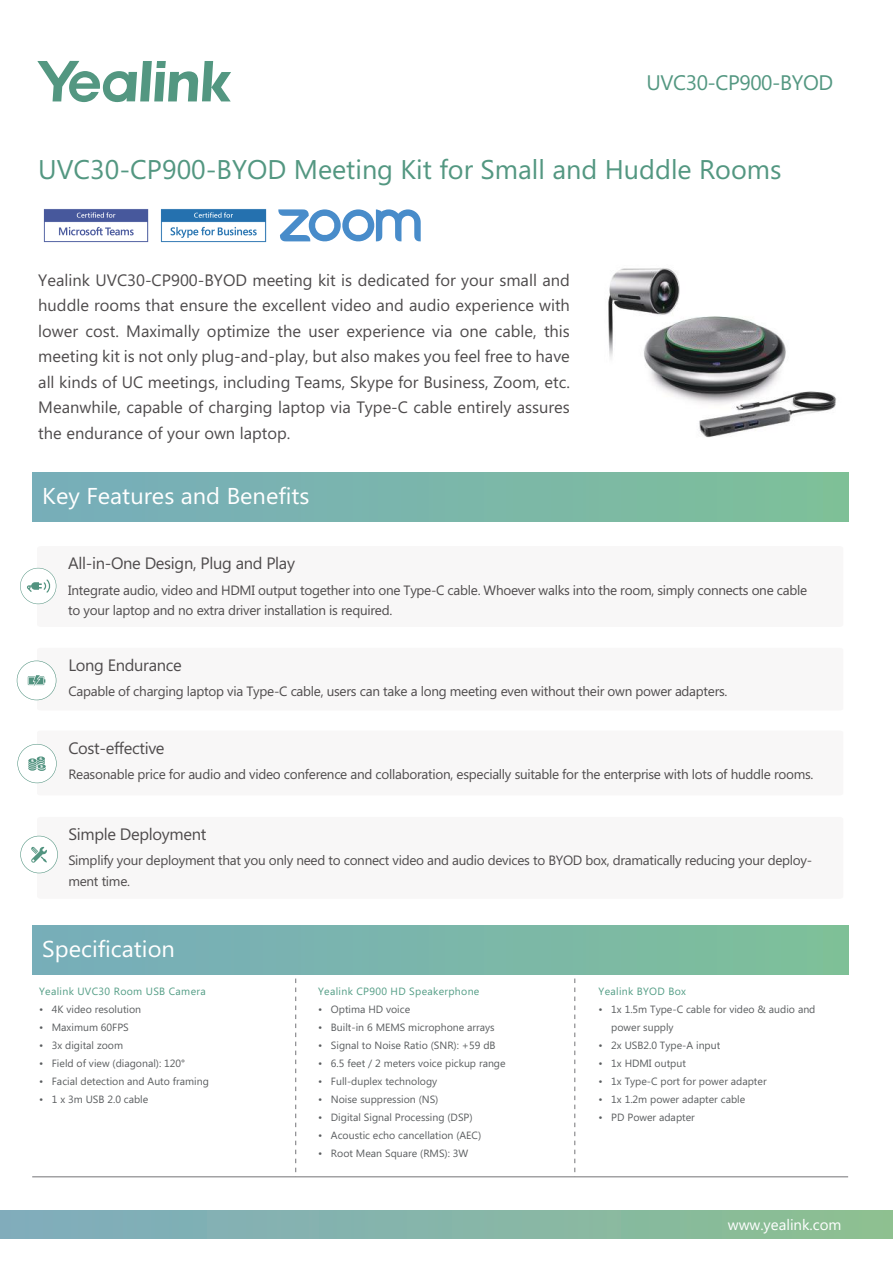
<style>
.page{position:relative;width:893px;height:1264px;background:#fff}
.page>*{position:absolute;margin:0;border:0;box-sizing:border-box;transform-origin:0 0}
.t1{font:27px "Microsoft Phags Pa";color:#539781}
.t2{font:22.95px "Microsoft Phags Pa";color:#fff}
.t3{font:21px "Microsoft Phags Pa";letter-spacing:-.02em;color:#539781}
.t4{font:16.5px/25.5px "Microsoft Phags Pa";letter-spacing:-.02em;color:#4e4b4c;text-align:justify}
.t5{font:15px "Microsoft Phags Pa";color:#fff}
.t6{font:13.5px/20.2px "Microsoft Phags Pa";letter-spacing:-.02em;color:#4e4b4c}
.t7{font:10.5px/18px "Microsoft Phags Pa";color:#5a5d5f}
.t8{font:10.5px "Microsoft Phags Pa";letter-spacing:.03em;color:#539d85}
</style>
<div class="page">
<img style="left:608px;top:268px;width:228px;height:170px">
<svg style="left:37px;top:61px;width:194px;height:41px"></svg>
<div style="left:0;top:1209px;width:892px;height:28px;background:linear-gradient(to right,#7facbf,#8dc091)"></div>
<img style="left:43px;top:209px;width:106px;height:34px">
<img style="left:160px;top:209px;width:107px;height:34px">
<div style="left:32px;top:472px;width:815px;height:49px;background:linear-gradient(to right,#77adbb,#7ec099)"></div>
<svg style="left:20px;top:567px;width:36px;height:37px"></svg>
<svg style="left:17px;top:660px;width:39px;height:40px"></svg>
<svg style="left:17px;top:743px;width:40px;height:40px"></svg>
<svg style="left:20px;top:835px;width:38px;height:38px"></svg>
<div style="left:32px;top:925px;width:815px;height:49px;background:linear-gradient(to right,#77adbb,#7ec099)"></div>
<svg style="left:295px;top:978px;width:1px;height:195px"></svg>
<svg style="left:574px;top:978px;width:1px;height:195px"></svg>
<hr style="left:32px;top:1176px;width:815px;height:1px;background:#747477">
<svg style="left:278px;top:209px;width:142px;height:33px"></svg>
<h3 class="t3" style="left:646px;top:68px;width:188px">UVC30-CP900-BYOD</h3>
<h1 class="t1" style="left:38px;top:151px;width:744px">UVC30-CP900-BYOD Meeting Kit for Small and Huddle Rooms</h1>
<p class="t4" style="left:38px;top:266px;width:533px">Yealink UVC30-CP900-BYOD meeting kit is dedicated for your small and huddle rooms that ensure the excellent video and audio experience with lower cost. Maximally optimize the user experience via one cable, this meeting kit is not only plug-and-play, but also makes you feel free to have all kinds of UC meetings, including Teams, Skype for Business, Zoom, etc.<br>Meanwhile, capable of charging laptop via Type-C cable entirely assures the endurance of your own laptop.</p>
<h2 class="t2" style="left:42px;top:479px;width:269px">Key Features and Benefits</h2>
<h3 class="t4" style="left:68px;top:549px;width:228px">All-in-One Design, Plug and Play</h3>
<p class="t6" style="left:68px;top:579px;width:740px">Integrate audio, video and HDMI output together into one Type-C cable. Whoever walks into the room, simply connects one cable to your laptop and no extra driver installation is required.</p>
<h3 class="t4" style="left:68px;top:651px;width:115px">Long Endurance</h3>
<p class="t6" style="left:68px;top:680px;width:660px">Capable of charging laptop via Type-C cable, users can take a long meeting even without their own power adapters.</p>
<h3 class="t4" style="left:68px;top:734px;width:98px">Cost-effective</h3>
<p class="t6" style="left:68px;top:763px;width:746px">Reasonable price for audio and video conference and collaboration, especially suitable for the enterprise with lots of huddle rooms.</p>
<h3 class="t4" style="left:68px;top:820px;width:139px">Simple Deployment</h3>
<p class="t6" style="left:68px;top:849px;width:745px">Simplify your deployment that you only need to connect video and audio devices to BYOD box, dramatically reducing your deploy&shy;ment time.</p>
<h2 class="t2" style="left:42px;top:932px;width:134px">Specification</h2>
<p class="t8" style="left:39px;top:983px;width:168px">Yealink UVC30 Room USB Camera</p>
<p class="t7" style="left:39px;top:999px;width:104px">• 4K video resolution</p>
<p class="t7" style="left:39px;top:1017px;width:91px">• Maximum 60FPS</p>
<p class="t7" style="left:39px;top:1035px;width:85px">• 3x digital zoom</p>
<p class="t7" style="left:39px;top:1053px;width:148px">• Field of view (diagonal): 120°</p>
<p class="t7" style="left:39px;top:1071px;width:171px">• Facial detection and Auto framing</p>
<p class="t7" style="left:39px;top:1089px;width:111px">• 1 x 3m USB 2.0 cable</p>
<p class="t8" style="left:318px;top:983px;width:163px">Yealink CP900 HD Speakerphone</p>
<p class="t7" style="left:318px;top:999px;width:93px">• Optima HD voice</p>
<p class="t7" style="left:318px;top:1017px;width:178px">• Built-in 6 MEMS microphone arrays</p>
<p class="t7" style="left:318px;top:1035px;width:179px">• Signal to Noise Ratio (SNR): +59 dB</p>
<p class="t7" style="left:318px;top:1053px;width:189px">• 6.5 feet / 2 meters voice pickup range</p>
<p class="t7" style="left:318px;top:1071px;width:121px">• Full-duplex technology</p>
<p class="t7" style="left:318px;top:1089px;width:122px">• Noise suppression (NS)</p>
<p class="t7" style="left:318px;top:1107px;width:156px">• Digital Signal Processing (DSP)</p>
<p class="t7" style="left:318px;top:1125px;width:164px">• Acoustic echo cancellation (AEC)</p>
<p class="t7" style="left:318px;top:1143px;width:152px">• Root Mean Square (RMS): 3W</p>
<p class="t8" style="left:598px;top:983px;width:89px">Yealink BYOD Box</p>
<p class="t7" style="left:611px;top:999px;width:206px;text-indent:-13px">• 1x 1.5m Type-C cable for video &amp; audio and power supply</p>
<p class="t7" style="left:598px;top:1035px;width:123px">• 2x USB2.0 Type-A input</p>
<p class="t7" style="left:598px;top:1053px;width:89px">• 1x HDMI output</p>
<p class="t7" style="left:598px;top:1071px;width:169px">• 1x Type-C port for power adapter</p>
<p class="t7" style="left:598px;top:1089px;width:148px">• 1x 1.2m power adapter cable</p>
<p class="t7" style="left:598px;top:1107px;width:98px">• PD Power adapter</p>
<h3 class="t5" style="left:727px;top:1213px;width:115px">www.yealink.com</h3>
</div>
